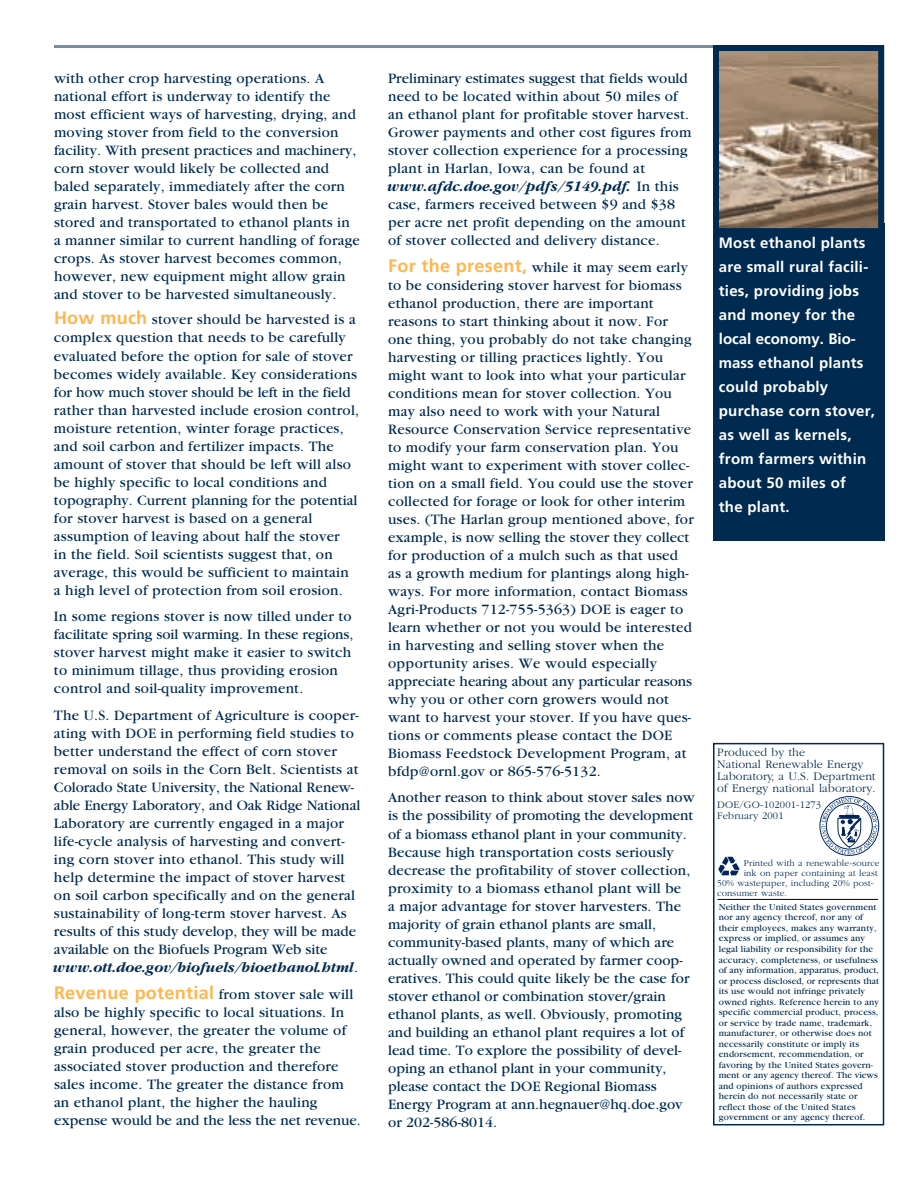
<style>
.page{position:relative;width:918px;height:1179px;background:#fff}
.page>*{position:absolute;margin:0;border:0;box-sizing:border-box;transform-origin:0 0}
.t1{font:15px/18px "Garamond";letter-spacing:.015em;color:#002a4f}
.t2{font:700 15px/24px "Frutiger";letter-spacing:.015em;color:#fff}
.t3{font:300 12px/12px "Garamond";letter-spacing:.01em;color:#002a4f}
.t4{font:300 10.5px/10.5px "Garamond";letter-spacing:.015em;color:#002a4f}
.t5{font:9.45px/10.5px "Garamond";letter-spacing:.015em;color:#002a4f}
.t6{font:300 9.3px "Garamond";letter-spacing:.015em;color:#002a4f}
.s1{font-family:"Frutiger";font-weight:700;font-size:18px;color:#ffb64f}
.s2{font-weight:700;font-style:italic}
</style>
<div class="page">
<div style="left:713px;top:742px;width:171px;height:383px;border:2px solid #002a4f"></div>
<div style="left:713px;top:223px;width:171px;height:318px;background:#002a4f"></div>
<hr style="left:54px;top:45px;width:810px;height:3px;background:#788b9c">
<hr style="left:717px;top:898px;width:161px;height:1px;background:#000">
<svg style="left:820px;top:796px;width:59px;height:59px"></svg>
<img style="left:720px;top:52px;width:157px;height:175px">
<div style="left:713px;top:45px;width:171px;height:189px;border:6px solid #002a4f"></div>
<svg style="left:718px;top:856px;width:22px;height:20px"></svg>
<p class="t1" style="left:54px;top:70px;width:307px">with other crop harvesting operations. A national effort is underway to identify the most efficient ways of harvesting, drying, and moving stover from field to the conversion facility. With present practices and machinery, corn stover would likely be collected and baled separately, immediately after the corn grain harvest. Stover bales would then be stored and transportated to ethanol plants in a manner similar to current handling of forage crops. As stover harvest becomes common, however, new equipment might allow grain and stover to be harvested simultaneously.</p>
<p class="t1" style="left:54px;top:312px;width:307px"><span class="s1">How much</span> stover should be harvested is a complex question that needs to be carefully evaluated before the option for sale of stover becomes widely available. Key considerations for how much stover should be left in the field rather than harvested include erosion control, moisture retention, winter forage practices, and soil carbon and fertilizer impacts. The amount of stover that should be left will also be highly specific to local conditions and topography. Current planning for the potential for stover harvest is based on a general assumption of leaving about half the stover<br>in the field. Soil scientists suggest that, on average, this would be sufficient to maintain a high level of protection from soil erosion.</p>
<p class="t1" style="left:54px;top:609px;width:301px">In some regions stover is now tilled under to facilitate spring soil warming. In these regions, stover harvest might make it easier to switch to minimum tillage, thus providing erosion control and soil-quality improvement.</p>
<p class="t1" style="left:54px;top:707px;width:308px">The U.S. Department of Agriculture is cooper&shy;ating with DOE in performing field studies to better understand the effect of corn stover removal on soils in the Corn Belt. Scientists at Colorado State University, the National Renew&shy;able Energy Laboratory, and Oak Ridge National Laboratory are currently engaged in a major life-cycle analysis of harvesting and convert&shy;ing corn stover into ethanol. This study will help determine the impact of stover harvest on soil carbon specifically and on the general sustainability of long-term stover harvest. As results of this study develop, they will be made available on the Biofuels Program Web site <span class="s2">www.ott.doe.gov/biofuels/bioethanol.html</span>.</p>
<p class="t1" style="left:54px;top:986px;width:308px"><span class="s1">Revenue potential</span> from stover sale will also be highly specific to local situations. In general, however, the greater the volume of grain produced per acre, the greater the associated stover production and therefore sales income. The greater the distance from an ethanol plant, the higher the hauling expense would be and the less the net revenue.</p>
<p class="t1" style="left:388px;top:70px;width:305px">Preliminary estimates suggest that fields would need to be located within about 50 miles of an ethanol plant for profitable stover harvest.<br>Grower payments and other cost figures from stover collection experience for a processing plant in Harlan, Iowa, can be found at <span class="s2">www.afdc.doe.gov/pdfs/5149.pdf.</span> In this case, farmers received between $9 and $38 per acre net profit depending on the amount of stover collected and delivery distance.</p>
<p class="t1" style="left:388px;top:259px;width:307px"><span class="s1">For the present,</span> while it may seem early to be considering stover harvest for biomass ethanol production, there are important reasons to start thinking about it now. For one thing, you probably do not take changing harvesting or tilling practices lightly. You might want to look into what your particular conditions mean for stover collection. You may also need to work with your Natural Resource Conservation Service representative to modify your farm conservation plan. You might want to experiment with stover collec&shy;tion on a small field. You could use the stover collected for forage or look for other interim uses. (The Harlan group mentioned above, for example, is now selling the stover they collect for production of a mulch such as that used as a growth medium for plantings along high&shy;ways. For more information, contact Biomass Agri-Products 712-755-5363) DOE is eager to learn whether or not you would be interested in harvesting and selling stover when the opportunity arises. We would especially appreciate hearing about any particular reasons why you or other corn growers would not want to harvest your stover. If you have ques&shy;tions or comments please contact the DOE Biomass Feedstock Development Program, at bfdp@ornl.gov or 865-576-5132.</p>
<p class="t1" style="left:388px;top:790px;width:308px">Another reason to think about stover sales now is the possibility of promoting the development of a biomass ethanol plant in your community.<br>Because high transportation costs seriously decrease the profitability of stover collection, proximity to a biomass ethanol plant will be<br>a major advantage for stover harvesters. The majority of grain ethanol plants are small, community-based plants, many of which are actually owned and operated by farmer coop&shy;eratives. This could quite likely be the case for stover ethanol or combination stover/grain ethanol plants, as well. Obviously, promoting and building an ethanol plant requires a lot of lead time. To explore the possibility of devel&shy;oping an ethanol plant in your community, please contact the DOE Regional Biomass Energy Program at ann.hegnauer@hq.doe.gov or 202-586-8014.</p>
<p class="t2" style="left:719px;top:231px;width:158px">Most ethanol plants are small rural facili&shy;ties, providing jobs and money for the local economy. Bio&shy;mass ethanol plants could probably purchase corn stover, as well as kernels, from farmers within about 50 miles of<br>the plant.</p>
<p class="t3" style="left:717px;top:747px;width:160px">Produced by the<br>National Renewable Energy<br>Laboratory, a U.S. Department of Energy national laboratory.</p>
<p class="t4" style="left:717px;top:800px;width:105px">DOE/GO-102001-1273<br>February 2001</p>
<p class="t6" style="left:744px;top:859px;width:137px">Printed with a renewable-source</p>
<p class="t6" style="left:744px;top:869px;width:135px">ink on paper containing at least</p>
<p class="t6" style="left:717px;top:879px;width:158px">50% wastepaper, including 20% post-</p>
<p class="t6" style="left:717px;top:888px;width:71px">consumer waste.</p>
<p class="t5" style="left:719px;top:902px;width:162px">Neither the United States government nor any agency thereof, nor any of their employees, makes any warranty, express or implied, or assumes any legal liability or responsibility for the accuracy, completeness, or usefulness of any information, apparatus, product, or process disclosed, or represents that its use would not infringe privately owned rights. Reference herein to any specific commercial product, process, or service by trade name, trademark, manufacturer, or otherwise does not necessarily constitute or imply its endorsement, recommendation, or favoring by the United States govern&shy;ment or any agency thereof. The views and opinions of authors expressed herein do not necessarily state or reflect those of the United States government or any agency thereof.</p>
</div>
